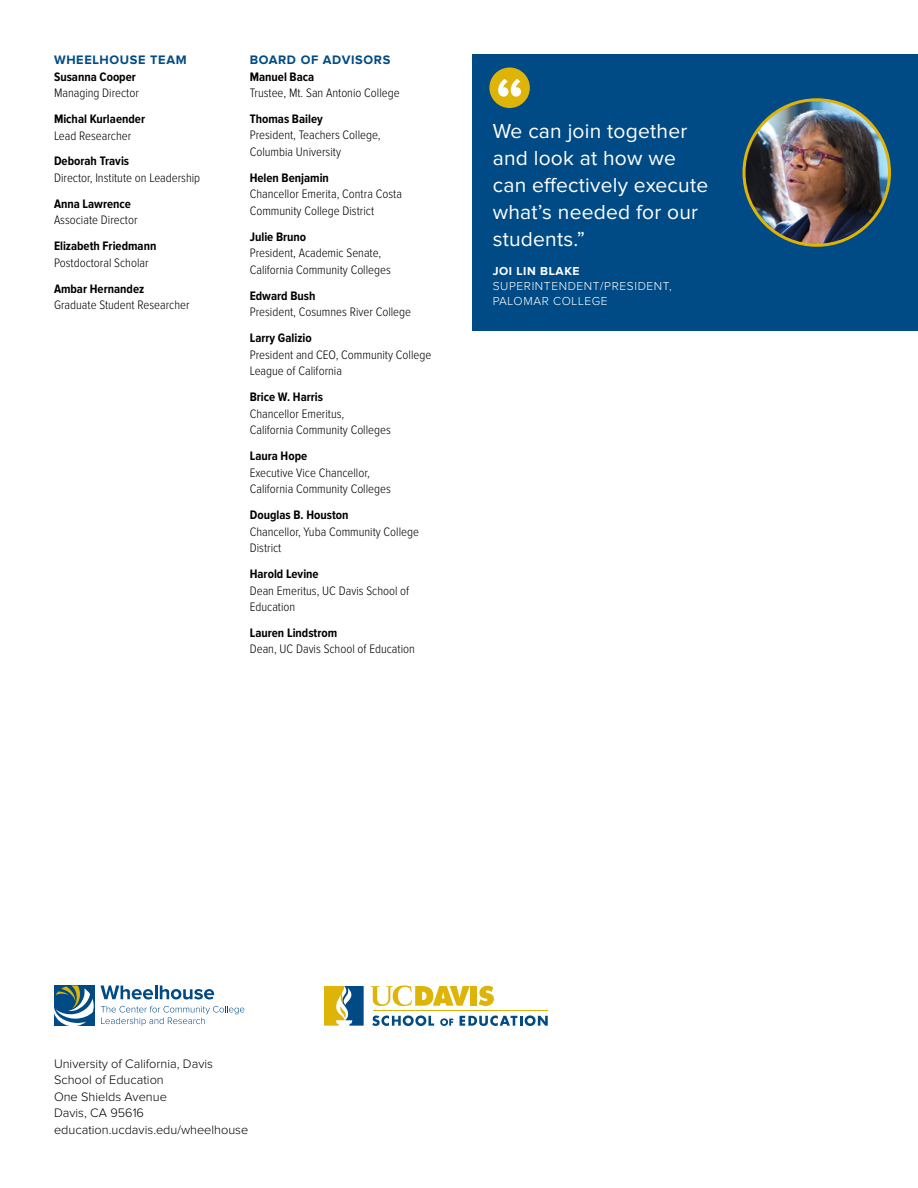
<style>
.page{position:relative;width:918px;height:1188px;background:#fff}
.page>*{position:absolute;margin:0;border:0;box-sizing:border-box;transform-origin:0 0}
.t1{font:21px/27px "Proxima Nova";letter-spacing:.01em;color:#fff}
.t2{font:300 12.75px/16.5px "Proxima Nova Cond";color:#000}
.t3{font:700 12.75px "Proxima Nova Cond";color:#000}
.t4{font:300 12.75px/16.5px "Proxima Nova";color:#000}
.t5{font:700 12.75px "Proxima Nova";letter-spacing:.05em;color:#004b85}
.t6{font:300 12px/15px "Proxima Nova";letter-spacing:.05em;color:#fff}
.t7{font:700 12px "Proxima Nova";letter-spacing:.05em;color:#fff}
</style>
<div class="page">
<div style="left:472px;top:54px;width:446px;height:277px;background:#004b85"></div>
<svg style="left:479px;top:986px;width:15px;height:20px"></svg>
<div style="left:470px;top:986px;width:7px;height:20px;background:#deb408"></div>
<svg style="left:370px;top:985px;width:100px;height:21px"></svg>
<hr style="left:373px;top:1010px;width:175px;height:1px;background:#deb408">
<svg style="left:372px;top:1015px;width:62px;height:11px"></svg>
<svg style="left:440px;top:1018px;width:13px;height:8px"></svg>
<svg style="left:460px;top:1015px;width:88px;height:11px"></svg>
<svg style="left:324px;top:986px;width:40px;height:40px;background:#8c9869"></svg>
<svg style="left:54px;top:986px;width:40px;height:40px"></svg>
<svg style="left:100px;top:986px;width:114px;height:13px"></svg>
<svg style="left:101px;top:1006px;width:143px;height:20px"></svg>
<div style="left:489px;top:68px;width:41px;height:40px;background:#deb408;border-radius:50%"></div>
<svg style="left:498px;top:79px;width:23px;height:18px"></svg>
<img style="left:744px;top:100px;width:146px;height:145px;border-radius:73px">
<div style="left:742px;top:98px;width:149px;height:149px;border:3px solid #deb408;border-radius:50%"></div>
<p class="t5" style="left:54px;top:54px;width:134px">WHEELHOUSE TEAM</p>
<p class="t3" style="left:54px;top:69px;width:83px">Susanna Cooper</p>
<p class="t2" style="left:54px;top:85px;width:87px">Managing Director</p>
<p class="t3" style="left:54px;top:112px;width:93px">Michal Kurlaender</p>
<p class="t2" style="left:54px;top:127px;width:79px">Lead Researcher</p>
<p class="t3" style="left:54px;top:154px;width:77px">Deborah Travis</p>
<p class="t2" style="left:54px;top:170px;width:148px">Director, Institute on Leadership</p>
<p class="t3" style="left:54px;top:197px;width:79px">Anna Lawrence</p>
<p class="t2" style="left:54px;top:212px;width:85px">Associate Director</p>
<p class="t3" style="left:54px;top:239px;width:104px">Elizabeth Friedmann</p>
<p class="t2" style="left:54px;top:255px;width:96px">Postdoctoral Scholar</p>
<p class="t3" style="left:54px;top:281px;width:92px">Ambar Hernandez</p>
<p class="t2" style="left:54px;top:297px;width:137px">Graduate Student Researcher</p>
<p class="t5" style="left:250px;top:54px;width:142px">BOARD OF ADVISORS</p>
<p class="t3" style="left:250px;top:69px;width:66px">Manuel Baca</p>
<p class="t2" style="left:250px;top:85px;width:151px">Trustee, Mt. San Antonio College</p>
<p class="t3" style="left:250px;top:112px;width:75px">Thomas Bailey</p>
<p class="t2" style="left:250px;top:127px;width:132px">President, Teachers College,<br>Columbia University</p>
<p class="t3" style="left:250px;top:171px;width:81px">Helen Benjamin</p>
<p class="t2" style="left:250px;top:186px;width:154px">Chancellor Emerita, Contra Costa<br>Community College District</p>
<p class="t3" style="left:250px;top:230px;width:58px">Julie Bruno</p>
<p class="t2" style="left:250px;top:245px;width:143px">President, Academic Senate,<br>California Community Colleges</p>
<p class="t3" style="left:250px;top:288px;width:67px">Edward Bush</p>
<p class="t2" style="left:250px;top:304px;width:163px">President, Cosumnes River College</p>
<p class="t3" style="left:250px;top:331px;width:64px">Larry Galizio</p>
<p class="t2" style="left:250px;top:347px;width:183px">President and CEO, Community College<br>League of California</p>
<p class="t3" style="left:250px;top:390px;width:75px">Brice W. Harris</p>
<p class="t2" style="left:250px;top:406px;width:143px">Chancellor Emeritus,<br>California Community Colleges</p>
<p class="t3" style="left:250px;top:449px;width:59px">Laura Hope</p>
<p class="t2" style="left:250px;top:465px;width:143px">Executive Vice Chancellor,<br>California Community Colleges</p>
<p class="t3" style="left:250px;top:508px;width:100px">Douglas B. Houston</p>
<p class="t2" style="left:250px;top:524px;width:171px">Chancellor, Yuba Community College<br>District</p>
<p class="t3" style="left:250px;top:567px;width:70px">Harold Levine</p>
<p class="t2" style="left:250px;top:583px;width:161px">Dean Emeritus, UC Davis School of<br>Education</p>
<p class="t3" style="left:250px;top:626px;width:89px">Lauren Lindstrom</p>
<p class="t2" style="left:250px;top:641px;width:167px">Dean, UC Davis School of Education</p>
<h1 class="t1" style="left:493px;top:118px;width:217px">We can join together and look at how we can effectively execute what’s needed for our students.”</h1>
<p class="t7" style="left:493px;top:265px;width:88px">JOI LIN BLAKE</p>
<p class="t6" style="left:493px;top:279px;width:181px">SUPERINTENDENT/PRESIDENT,<br>PALOMAR COLLEGE</p>
<p class="t4" style="left:54px;top:1056px;width:196px">University of California, Davis<br>School of Education<br>One Shields Avenue<br>Davis, CA 95616 education.ucdavis.edu/wheelhouse</p>
</div>
